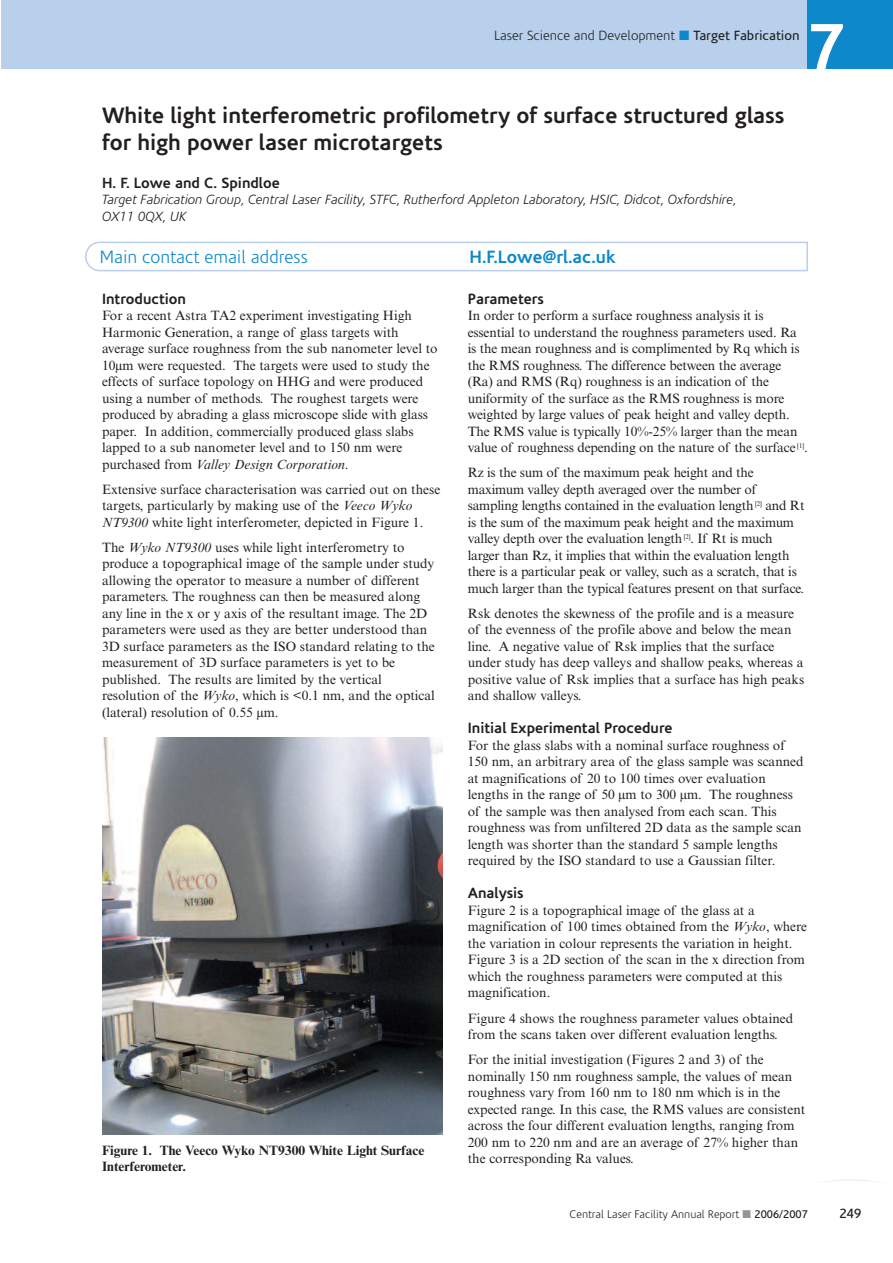
<style>
.page{position:relative;width:893px;height:1263px;background:#fff}
.page>*{position:absolute;margin:0;border:0;box-sizing:border-box;transform-origin:0 0}
.t1{font:700 66px "Corisande";color:#fff}
.t2{font:700 22.5px/27px "Corisande";color:#231f20}
.t3{font:300 18px "Corisande";color:#0c88cb}
.t4{font:700 18px "Corisande";color:#0c88cb}
.t5{font:700 15px "Corisande";color:#231f20}
.t6{font:13.5px/16.5px "Times NRMT";color:#231f20}
.t7{font:italic 300 13.5px/16.5px "Corisande";color:#231f20}
.t8{font:700 13.5px/16.5px "Times NRMT";color:#231f20}
.t9{font:300 13.5px "Corisande";color:#231f20}
.t10{font:13.5px "Corisande";color:#231f20}
.t11{font:300 11.25px "Corisande";color:#231f20}
.s1{color:#0c88cb}
.s2{font-weight:400}
.s3{font-style:italic}
.s4{color:#939598}
</style>
<div class="page">
<div style="left:2px;top:0;width:806px;height:68px;background:#b8d0eb"></div>
<div style="left:808px;top:0;width:85px;height:68px;background:#0c88cb"></div>
<svg style="left:824px;top:1179px;width:53px;height:3px"></svg>
<svg style="left:85px;top:242px;width:722px;height:29px"></svg>
<img style="left:103px;top:737px;width:339px;height:397px">
<p class="t9" style="left:494px;top:30px;width:307px">Laser Science and Development <span class="s1">■</span> <span class="s2">Target Fabrication</span></p>
<h1 class="t1" style="left:808px;top:21px;width:38px">7</h1>
<h2 class="t2" style="left:102px;top:104px;width:684px">White light interferometric profilometry of surface structured glass for high power laser microtargets</h2>
<p class="t5" style="left:102px;top:177px;width:179px">H. F. Lowe and C. Spindloe</p>
<p class="t7" style="left:102px;top:192px;width:636px">Target Fabrication Group, Central Laser Facility, STFC, Rutherford Appleton Laboratory, HSIC, Didcot, Oxfordshire,<br>OX11 0QX, UK</p>
<h3 class="t3" style="left:100px;top:249px;width:209px">Main contact email address</h3>
<h3 class="t4" style="left:469px;top:249px;width:148px">H.F.Lowe@rl.ac.uk</h3>
<p class="t5" style="left:102px;top:293px;width:86px">Introduction</p>
<p class="t6" style="left:102px;top:309px;width:337px">For a recent Astra TA2 experiment investigating High Harmonic Generation, a range of glass targets with average surface roughness from the sub nanometer level to 10µm were requested. The targets were used to study the effects of surface topology on HHG and were produced using a number of methods. The roughest targets were produced by abrading a glass microscope slide with glass paper. In addition, commercially produced glass slabs lapped to a sub nanometer level and to 150 nm were purchased from <span class="s3">Valley Design Corporation</span>.</p>
<p class="t6" style="left:102px;top:482px;width:340px">Extensive surface characterisation was carried out on these targets, particularly by making use of the <span class="s3">Veeco Wyko<br>NT9300</span> white light interferometer, depicted in Figure 1.</p>
<p class="t6" style="left:102px;top:540px;width:334px">The <span class="s3">Wyko NT9300</span> uses while light interferometry to produce a topographical image of the sample under study allowing the operator to measure a number of different parameters. The roughness can then be measured along any line in the x or y axis of the resultant image. The 2D parameters were used as they are better understood than 3D surface parameters as the ISO standard relating to the measurement of 3D surface parameters is yet to be published. The results are limited by the vertical resolution of the <span class="s3">Wyko</span>, which is &lt;0.1 nm, and the optical (lateral) resolution of 0.55 µm.</p>
<p class="t8" style="left:102px;top:1143px;width:324px">Figure 1. The Veeco Wyko NT9300 White Light Surface<br>Interferometer.</p>
<p class="t5" style="left:468px;top:293px;width:78px">Parameters</p>
<p class="t6" style="left:468px;top:309px;width:341px">In order to perform a surface roughness analysis it is essential to understand the roughness parameters used. Ra is the mean roughness and is complimented by Rq which is the RMS roughness. The difference between the average (Ra) and RMS (Rq) roughness is an indication of the uniformity of the surface as the RMS roughness is more weighted by large values of peak height and valley depth.<br>The RMS value is typically 10%-25% larger than the mean value of roughness depending on the nature of the surface <sup>[1]</sup>.</p>
<p class="t6" style="left:468px;top:466px;width:338px">Rz is the sum of the maximum peak height and the maximum valley depth averaged over the number of sampling lengths contained in the evaluation length <sup>[2]</sup> and Rt is the sum of the maximum peak height and the maximum valley depth over the evaluation length <sup>[2]</sup>. If Rt is much larger than Rz, it implies that within the evaluation length there is a particular peak or valley, such as a scratch, that is much larger than the typical features present on that surface.</p>
<p class="t6" style="left:468px;top:606px;width:338px">Rsk denotes the skewness of the profile and is a measure of the evenness of the profile above and below the mean line. A negative value of Rsk implies that the surface under study has deep valleys and shallow peaks, whereas a positive value of Rsk implies that a surface has high peaks and shallow valleys.</p>
<p class="t5" style="left:468px;top:722px;width:206px">Initial Experimental Procedure</p>
<p class="t6" style="left:468px;top:738px;width:337px">For the glass slabs with a nominal surface roughness of 150 nm, an arbitrary area of the glass sample was scanned at magnifications of 20 to 100 times over evaluation lengths in the range of 50 µm to 300 µm. The roughness of the sample was then analysed from each scan. This roughness was from unfiltered 2D data as the sample scan length was shorter than the standard 5 sample lengths required by the ISO standard to use a Gaussian filter.</p>
<p class="t5" style="left:468px;top:887px;width:58px">Analysis</p>
<p class="t6" style="left:468px;top:903px;width:341px">Figure 2 is a topographical image of the glass at a magnification of 100 times obtained from the <span class="s3">Wyko</span>, where the variation in colour represents the variation in height.<br>Figure 3 is a 2D section of the scan in the x direction from which the roughness parameters were computed at this magnification.</p>
<p class="t6" style="left:468px;top:1011px;width:327px">Figure 4 shows the roughness parameter values obtained from the scans taken over different evaluation lengths.</p>
<p class="t6" style="left:468px;top:1052px;width:339px">For the initial investigation (Figures 2 and 3) of the nominally 150 nm roughness sample, the values of mean roughness vary from 160 nm to 180 nm which is in the expected range. In this case, the RMS values are consistent across the four different evaluation lengths, ranging from 200 nm to 220 nm and are an average of 27% higher than the corresponding Ra values.</p>
<p class="t11" style="left:570px;top:1210px;width:240px">Central Laser Facility Annual Report <span class="s4">■</span> <span class="s2">2006/2007</span></p>
<p class="t10" style="left:839px;top:1208px;width:24px">249</p>
</div>
